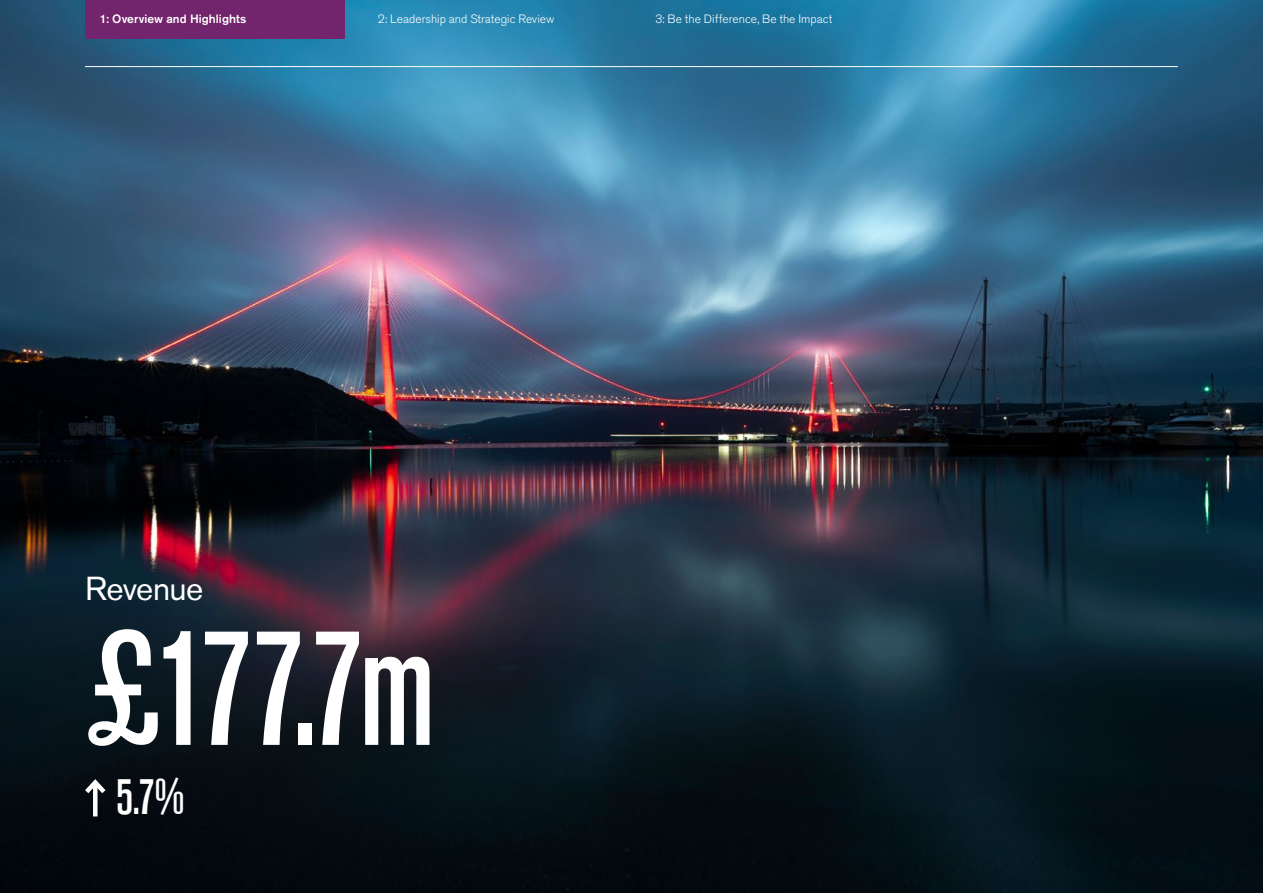
<style>
.page{position:relative;width:1263px;height:893px;background:#fff}
.page>*{position:absolute;margin:0;border:0;box-sizing:border-box;transform-origin:0 0}
.t1{font:500 condensed 162px "Akzidenz Grotesk BE";color:#fff}
.t2{font:500 condensed 49.5px "Akzidenz Grotesk BE";color:#fff}
.t3{font:33px "Akzidenz Grotesk BE";letter-spacing:-.02em;color:#fff}
.t4{font:300 12px "Akzidenz Grotesk BE";color:#fff}
.t5{font:500 12px "Akzidenz Grotesk BE";letter-spacing:.005em;color:#fff}
</style>
<div class="page">
<img style="left:0;top:0;width:1263px;height:893px">
<hr style="left:85px;top:66px;width:1093px;height:1px;background:#fff">
<div style="left:85px;top:0;width:260px;height:38px;background:#72246c"></div>
<div style="left:93px;top:782px;width:5px;height:34px;background:#fff"></div>
<svg style="left:80px;top:776px;width:30px;height:22px"></svg>
<p class="t5" style="left:100px;top:11px;width:148px">1: Overview and Highlights</p>
<p class="t4" style="left:120px;top:12px;width:114px">verview and Highlights</p>
<p class="t4" style="left:378px;top:12px;width:178px">2: Leadership and Strategic Review</p>
<p class="t4" style="left:655px;top:12px;width:178px">3: Be the Difference, Be the Impact</p>
<h3 class="t3" style="left:85px;top:569px;width:120px">Revenue</h3>
<h1 class="t1" style="left:85px;top:599px;width:352px">£177.7m</h1>
<h2 class="t2" style="left:116px;top:770px;width:70px">5.7%</h2>
</div>
